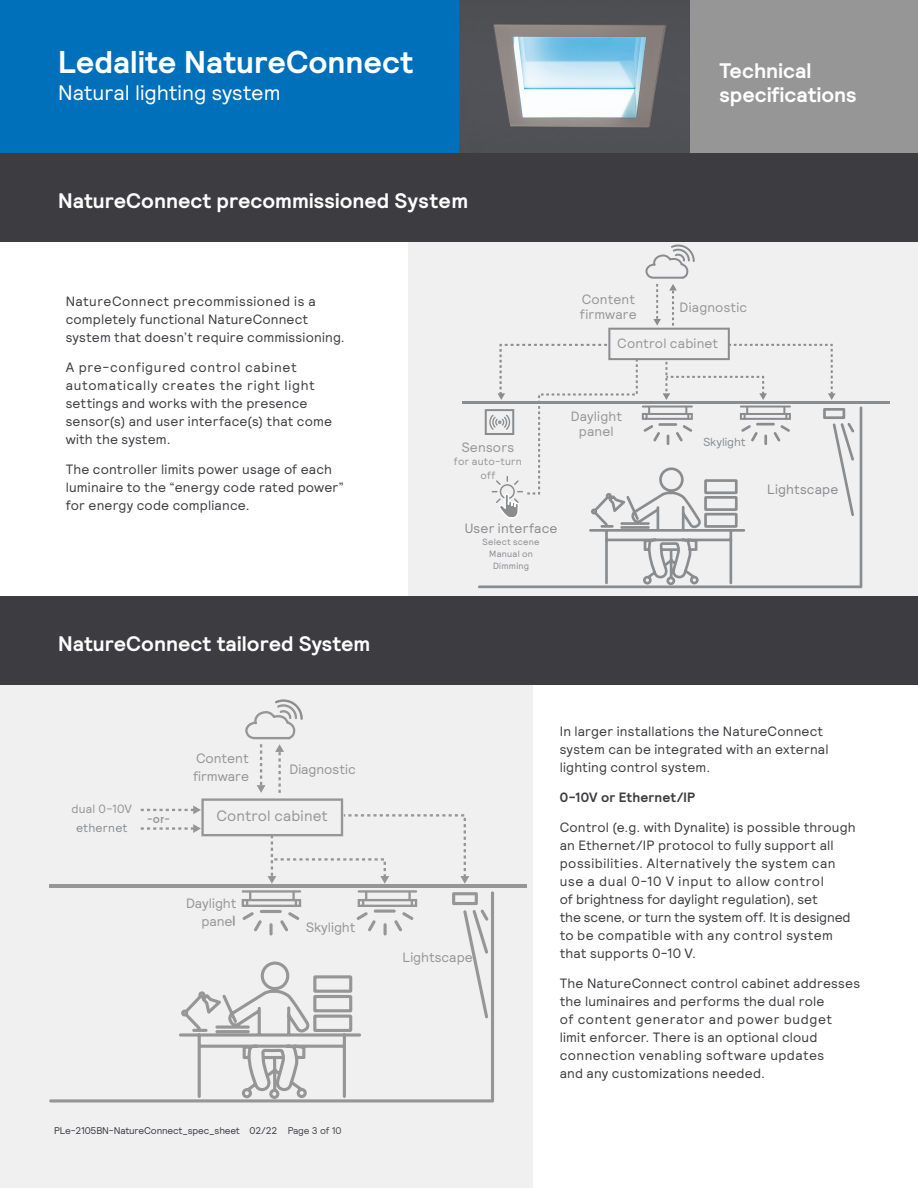
<style>
.page{position:relative;width:918px;height:1188px;background:#fff}
.page>*{position:absolute;margin:0;border:0;box-sizing:border-box;transform-origin:0 0}
.t1{font:700 31.5px "Signify Relative";color:#fff}
.t2{font:700 21px/24px "Signify Relative";color:#fff}
.t3{font:21px "Signify Relative";color:#fff}
.t4{font:15px "Signify Relative";letter-spacing:.01em;color:#969696}
.t5{font:13.65px/17.2px "Signify Relative";color:#969696}
.t6{font:13.5px/18px "Signify Relative";letter-spacing:.015em;color:#3c3c41}
.t7{font:13.5px/15px "Signify Relative";letter-spacing:.015em;color:#969696;text-align:center}
.t8{font:13.5px "Signify Relative";letter-spacing:.015em;color:#8a8c8e}
.t9{font:700 13.5px "Signify Relative";letter-spacing:.01em;color:#3c3c41}
.t10{font:12px "Signify Relative";letter-spacing:.02em;color:#969696}
.t11{font:12px "Signify Relative";letter-spacing:.015em;color:#8a8c8e}
.t12{font:600 12px "Signify Raisonne";color:#969696}
.t13{font:11.7px "Signify Relative";color:#8a8c8e}
.t14{font:10.5px/13.5px "Signify Relative";letter-spacing:.02em;color:#969696;text-align:center}
.t15{font:9.75px "Signify Relative";letter-spacing:-.02em;color:#3c3c41}
.t16{font:9px/12px "Signify Relative";letter-spacing:.03em;color:#8a8c8e;text-align:center}
.s1{color:#464547}
</style>
<div class="page">
<div style="left:408px;top:214px;width:510px;height:403px;background:#f0f0f1"></div>
<hr style="left:860px;top:406px;width:2px;height:181px;background:#8a8c8e">
<hr style="left:463px;top:401px;width:427px;height:2px;background:#8a8c8e">
<hr style="left:478px;top:585px;width:384px;height:3px;background:#8a8c8e">
<svg style="left:485px;top:245px;width:369px;height:340px"></svg>
<div style="left:0;top:642px;width:532px;height:546px;background:#f0f0f1"></div>
<hr style="left:49px;top:885px;width:477px;height:3px;background:#969696">
<svg style="left:269px;top:923px;width:4px;height:12px"></svg>
<svg style="left:179px;top:962px;width:182px;height:137px"></svg>
<hr style="left:49px;top:1099px;width:445px;height:3px;background:#969696;border-radius:2px">
<hr style="left:491px;top:891px;width:3px;height:211px;background:#969696;border-radius:2px">
<svg style="left:452px;top:892px;width:37px;height:126px"></svg>
<hr style="left:242px;top:890px;width:59px;height:3px;background:#969696">
<svg style="left:242px;top:892px;width:59px;height:39px"></svg>
<hr style="left:358px;top:890px;width:59px;height:3px;background:#969696">
<svg style="left:356px;top:891px;width:61px;height:44px"></svg>
<svg style="left:141px;top:699px;width:328px;height:185px"></svg>
<div style="left:0;top:153px;width:918px;height:88px;background:#3c3c41"></div>
<div style="left:0;top:596px;width:918px;height:89px;background:#3c3c41"></div>
<div style="left:0;top:0;width:460px;height:153px;background:#0070ba"></div>
<div style="left:689px;top:0;width:229px;height:153px;background:#969696"></div>
<img style="left:460px;top:0;width:229px;height:153px">
<h1 class="t1" style="left:58px;top:42px;width:357px">Ledalite NatureConnect</h1>
<h2 class="t3" style="left:58px;top:79px;width:224px">Natural lighting system</h2>
<h2 class="t2" style="left:719px;top:58px;width:139px">Technical specifications</h2>
<h2 class="t2" style="left:58px;top:188px;width:412px">NatureConnect precommissioned System</h2>
<p class="t6" style="left:66px;top:292px;width:281px">NatureConnect precommissioned is a completely functional NatureConnect system that doesn’t require commissioning.</p>
<p class="t6" style="left:66px;top:358px;width:268px">A pre-configured control cabinet automatically creates the right light settings and works with the presence sensor(s) and user interface(s) that come with the system.</p>
<p class="t6" style="left:66px;top:460px;width:280px">The controller limits power usage of each luminaire to the “energy code rated power” for energy code compliance.</p>
<h2 class="t2" style="left:58px;top:631px;width:314px">NatureConnect tailored System</h2>
<p class="t7" style="left:580px;top:291px;width:58px;text-align:left">Content firmware</p>
<p class="t7" style="left:680px;top:300px;width:69px">Diagnostic</p>
<p class="t7" style="left:617px;top:335px;width:102px">Control cabinet</p>
<p class="t7" style="left:462px;top:439px;width:54px">Sensors</p>
<p class="t14" style="left:454px;top:454px;width:69px">for auto-turn off</p>
<p class="t7" style="left:571px;top:408px;width:53px">Daylight panel</p>
<p class="t8" style="left:465px;top:520px;width:94px">User interface</p>
<p class="t16" style="left:483px;top:536px;width:58px">Select scene<br>Manual on<br>Dimming</p>
<p class="t13" style="left:703px;top:435px;width:44px">Skylight</p>
<p class="t8" style="left:767px;top:481px;width:73px">Lightscape</p>
<p class="t10" style="left:72px;top:801px;width:62px">dual 0-10V</p>
<p class="t11" style="left:76px;top:820px;width:53px">ethernet</p>
<p class="t12" style="left:147px;top:811px;width:24px">-or-</p>
<p class="t5" style="left:193px;top:750px;width:58px">Content firmware</p>
<p class="t5" style="left:289px;top:760px;width:68px">Diagnostic</p>
<p class="t4" style="left:216px;top:806px;width:113px">Control cabinet</p>
<p class="t5" style="left:186px;top:895px;width:52px;text-align:right">Daylight panel</p>
<p class="t5" style="left:306px;top:918px;width:51px">Skylight</p>
<p class="t5" style="left:403px;top:948px;width:72px">Lightscape</p>
<p class="t15" style="left:54px;top:1125px;width:289px">PLe-2105BN-NatureConnect_spec_sheet 02/22 <span class="s1">Page 3 of 10</span></p>
<p class="t6" style="left:560px;top:722px;width:270px">In larger installations the NatureConnect system can be integrated with an external lighting control system.</p>
<p class="t9" style="left:560px;top:788px;width:137px">0-10V or Ethernet/IP</p>
<p class="t6" style="left:560px;top:818px;width:297px">Control (e.g. with Dynalite) is possible through an Ethernet/IP protocol to fully support all possibilities. Alternatively the system can use a dual 0-10 V input to allow control<br>of brightness for daylight regulation), set<br>the scene, or turn the system off. It is designed to be compatible with any control system that supports 0-10 V.</p>
<p class="t6" style="left:560px;top:974px;width:302px">The NatureConnect control cabinet addresses the luminaires and performs the dual role<br>of content generator and power budget limit enforcer. There is an optional cloud connection venabling software updates<br>and any customizations needed.</p>
</div>
